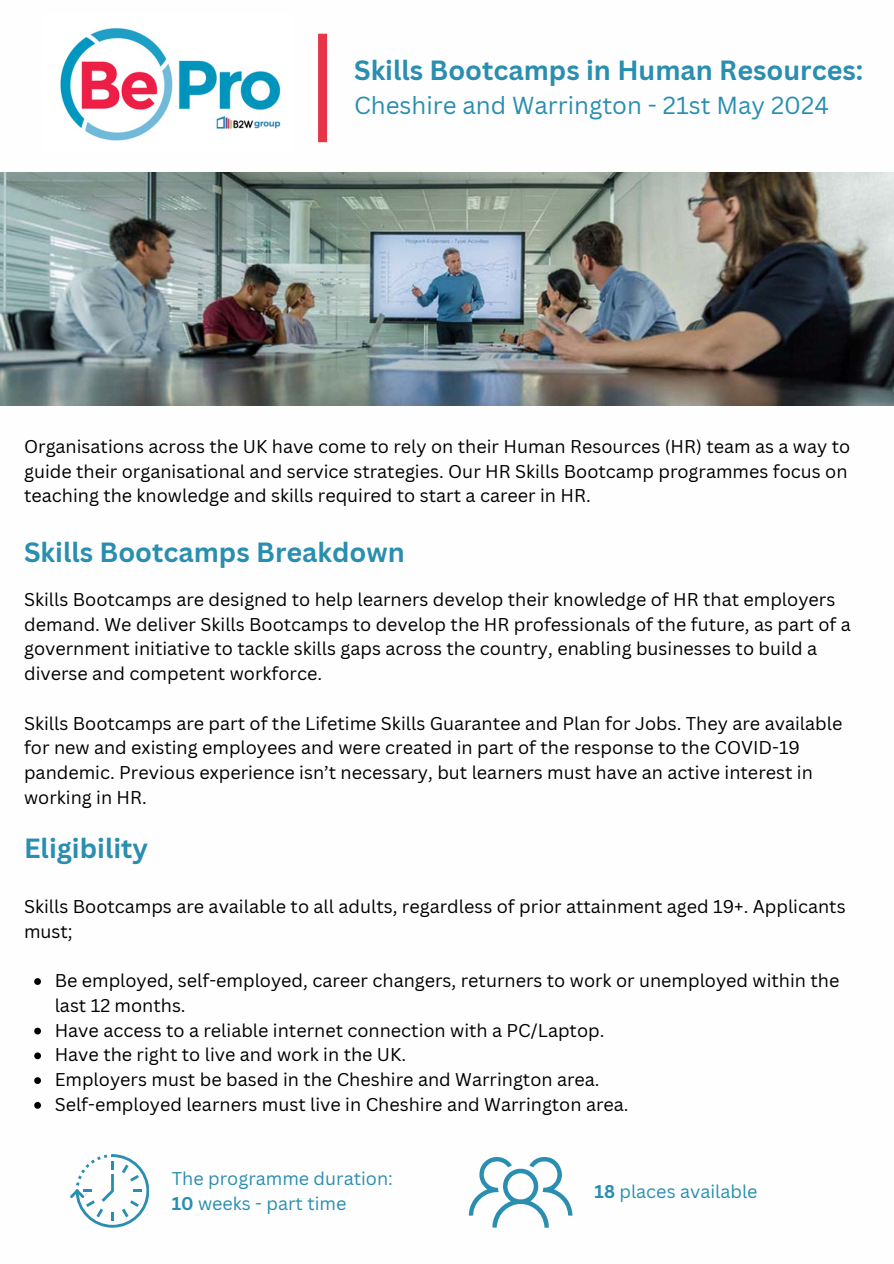
<style>
.page{position:relative;width:894px;height:1264px;background:#fff}
.page>*{position:absolute;margin:0;border:0;box-sizing:border-box;transform-origin:0 0}
.t1{font:700 27px "Canva Sans";color:#298eaf}
.t2{font:24px "Canva Sans";color:#298eaf}
.t3{font:18px/24.8px "Canva Sans";color:#000}
.t4{font:18px "Canva Sans";color:#298eaf}
.s1{font-weight:700}
</style>
<div class="page">
<img style="left:60px;top:28px;width:221px;height:113px">
<img style="left:0;top:172px;width:893px;height:233px">
<div style="left:318px;top:34px;width:9px;height:108px;background:#e63547"></div>
<svg style="left:70px;top:1154px;width:79px;height:73px"></svg>
<svg style="left:468px;top:1156px;width:104px;height:71px"></svg>
<svg style="left:34px;top:978px;width:7px;height:6px"></svg>
<svg style="left:34px;top:1027px;width:7px;height:7px"></svg>
<svg style="left:34px;top:1052px;width:7px;height:7px"></svg>
<svg style="left:34px;top:1077px;width:7px;height:6px"></svg>
<svg style="left:34px;top:1102px;width:7px;height:6px"></svg>
<p class="t1" style="left:354px;top:51px;width:510px">Skills Bootcamps in Human Resources:</p>
<p class="t2" style="left:354px;top:88px;width:476px">Cheshire and Warrington - 21st May 2024</p>
<p class="t3" style="left:24px;top:433px;width:827px">Organisations across the UK have come to rely on their Human Resources (HR) team as a way to guide their organisational and service strategies. Our HR Skills Bootcamp programmes focus on teaching the knowledge and skills required to start a career in HR.</p>
<h1 class="t1" style="left:24px;top:533px;width:382px">Skills Bootcamps Breakdown</h1>
<p class="t3" style="left:24px;top:586px;width:828px">Skills Bootcamps are designed to help learners develop their knowledge of HR that employers demand. We deliver Skills Bootcamps to develop the HR professionals of the future, as part of a government initiative to tackle skills gaps across the country, enabling businesses to build a diverse and competent workforce.</p>
<p class="t3" style="left:24px;top:710px;width:819px">Skills Bootcamps are part of the Lifetime Skills Guarantee and Plan for Jobs. They are available for new and existing employees and were created in part of the response to the COVID-19 pandemic. Previous experience isn’t necessary, but learners must have an active interest in working in HR.</p>
<h1 class="t1" style="left:24px;top:829px;width:125px">Eligibility</h1>
<p class="t3" style="left:24px;top:893px;width:822px">Skills Bootcamps are available to all adults, regardless of prior attainment aged 19+. Applicants must;</p>
<p class="t3" style="left:55px;top:967px;width:786px">Be employed, self-employed, career changers, returners to work or unemployed within the last 12 months.</p>
<p class="t3" style="left:55px;top:1017px;width:551px">Have access to a reliable internet connection with a PC/Laptop.</p>
<p class="t3" style="left:55px;top:1042px;width:353px">Have the right to live and work in the UK.</p>
<p class="t3" style="left:55px;top:1066px;width:546px">Employers must be based in the Cheshire and Warrington area.</p>
<p class="t3" style="left:55px;top:1091px;width:575px">Self-employed learners must live in Cheshire and Warrington area.</p>
<p class="t4" style="left:172px;top:1166px;width:223px">The programme duration:</p>
<p class="t4" style="left:172px;top:1190px;width:176px"><span class="s1">10</span> weeks - part time</p>
<p class="t4" style="left:594px;top:1178px;width:165px"><span class="s1">18</span> places available</p>
</div>
